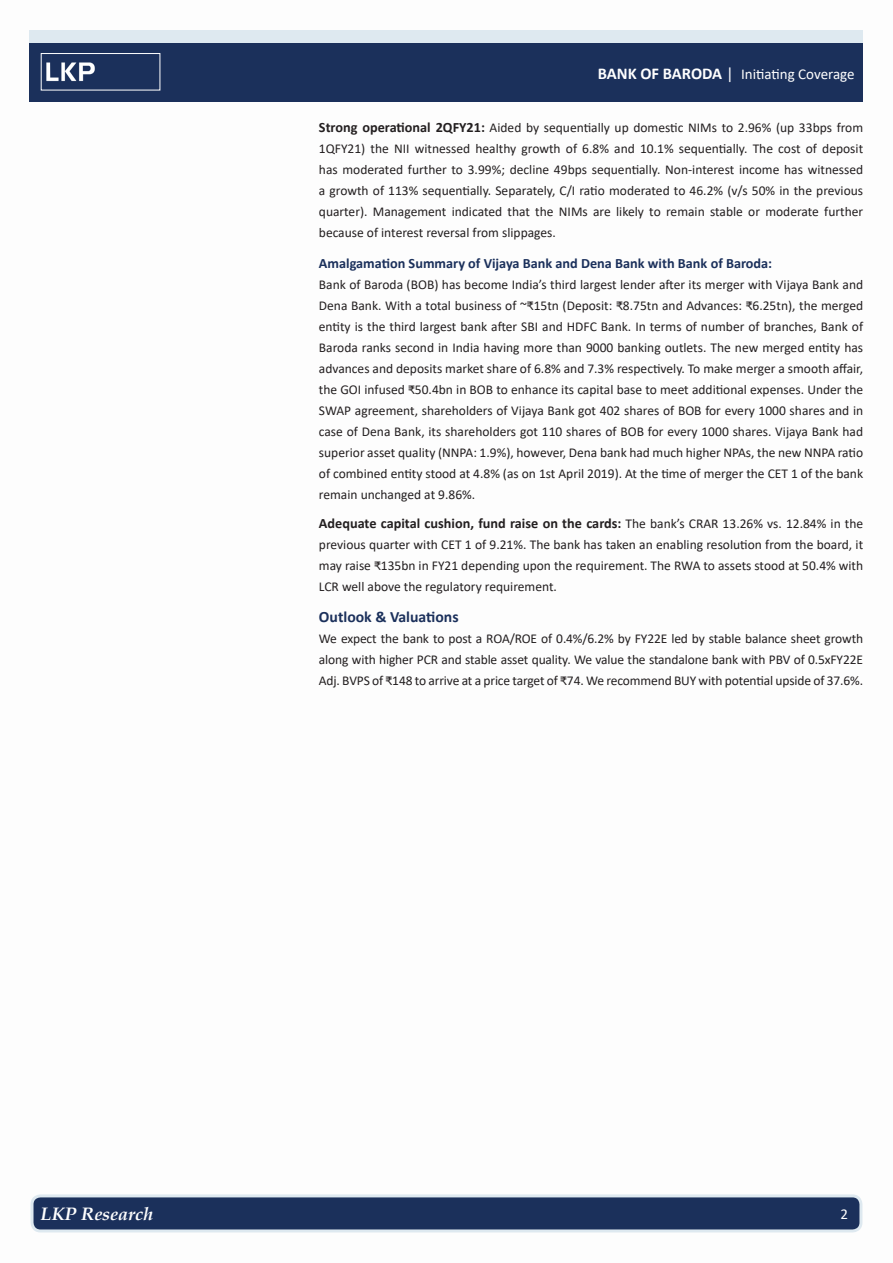
<style>
.page{position:relative;width:893px;height:1263px;background:#fff}
.page>*{position:absolute;margin:0;border:0;box-sizing:border-box;transform-origin:0 0}
.t1{font:italic 700 18px "Book Antiqua";color:#fff}
.t2{font:700 15.75px "Calibri";color:#1b305b}
.t3{font:15px "Calibri";color:#fff}
.t4{font:700 14.25px "Calibri";color:#231f20}
.t5{font:700 14.25px "Calibri";color:#1b305b}
.t6{font:13.5px/21px "Calibri";color:#231f20;text-align:justify}
.s1{font-weight:700;font-size:16.5px}
.s2{font-size:16.5px}
.s3{font-weight:700;font-size:14.25px}
.s4{font-weight:400;font-size:13.5px}
</style>
<div class="page">
<div style="left:30px;top:42px;width:833px;height:59px;background:#1b305b"></div>
<div style="left:30px;top:30px;width:833px;height:12px;background:#dee9f0"></div>
<img style="left:46px;top:62px;width:49px;height:20px">
<div style="left:41px;top:53px;width:119px;height:37px;border:1px solid #fff"></div>
<div style="left:32px;top:1196px;width:829px;height:35px;background:#1b305b;border-radius:9px"></div>
<div style="left:31px;top:1194px;width:831px;height:38px;border:3px solid #dee9f0;border-radius:9px"></div>
<p class="t3" style="left:598px;top:64px;width:258px"><span class="s1">BANK OF BARODA</span> <span class="s2">|</span> Initiating Coverage</p>
<p class="t6" style="left:319px;top:117px;width:546px"><span class="s3">Strong operational 2QFY21:</span> Aided by sequentially up domestic NIMs to 2.96% (up 33bps from 1QFY21) the NII witnessed healthy growth of 6.8% and 10.1% sequentially. The cost of deposit has moderated further to 3.99%; decline 49bps sequentially. Non-interest income has witnessed a growth of 113% sequentially. Separately, C/I ratio moderated to 46.2% (v/s 50% in the previous quarter). Management indicated that the NIMs are likely to remain stable or moderate further because of interest reversal from slippages.</p>
<p class="t5" style="left:319px;top:253px;width:455px">Amalgamation Summary of Vijaya Bank and Dena Bank with Bank of Baroda:</p>
<p class="t6" style="left:319px;top:273px;width:546px">Bank of Baroda (BOB) has become India’s third largest lender after its merger with Vijaya Bank and Dena Bank. With a total business of ~₹15tn (Deposit: ₹8.75tn and Advances: ₹6.25tn), the merged entity is the third largest bank after SBI and HDFC Bank. In terms of number of branches, Bank of Baroda ranks second in India having more than 9000 banking outlets. The new merged entity has advances and deposits market share of 6.8% and 7.3% respectively. To make merger a smooth affair, the GOI infused ₹50.4bn in BOB to enhance its capital base to meet additional expenses. Under the SWAP agreement, shareholders of Vijaya Bank got 402 shares of BOB for every 1000 shares and in case of Dena Bank, its shareholders got 110 shares of BOB for every 1000 shares. Vijaya Bank had superior asset quality (NNPA: 1.9%), however, Dena bank had much higher NPAs, the new NNPA ratio of combined entity stood at 4.8% (as on 1st April 2019). At the time of merger the CET 1 of the bank remain unchanged at 9.86%.</p>
<p class="t4" style="left:319px;top:513px;width:546px">Adequate capital cushion, fund raise on the cards: <span class="s4">The bank’s CRAR 13.26% vs. 12.84% in the</span></p>
<p class="t6" style="left:319px;top:534px;width:546px">previous quarter with CET 1 of 9.21%. The bank has taken an enabling resolution from the board, it may raise ₹135bn in FY21 depending upon the requirement. The RWA to assets stood at 50.4% with LCR well above the regulatory requirement.</p>
<p class="t2" style="left:319px;top:606px;width:141px">Outlook &amp; Valuations</p>
<p class="t6" style="left:319px;top:628px;width:546px">We expect the bank to post a ROA/ROE of 0.4%/6.2% by FY22E led by stable balance sheet growth along with higher PCR and stable asset quality. We value the standalone bank with PBV of 0.5xFY22E Adj. BVPS of ₹148 to arrive at a price target of ₹74. We recommend BUY with potential upside of 37.6%.</p>
<h1 class="t1" style="left:41px;top:1201px;width:114px">LKP Research</h1>
<p class="t3" style="left:840px;top:1204px;width:9px">2</p>
</div>
